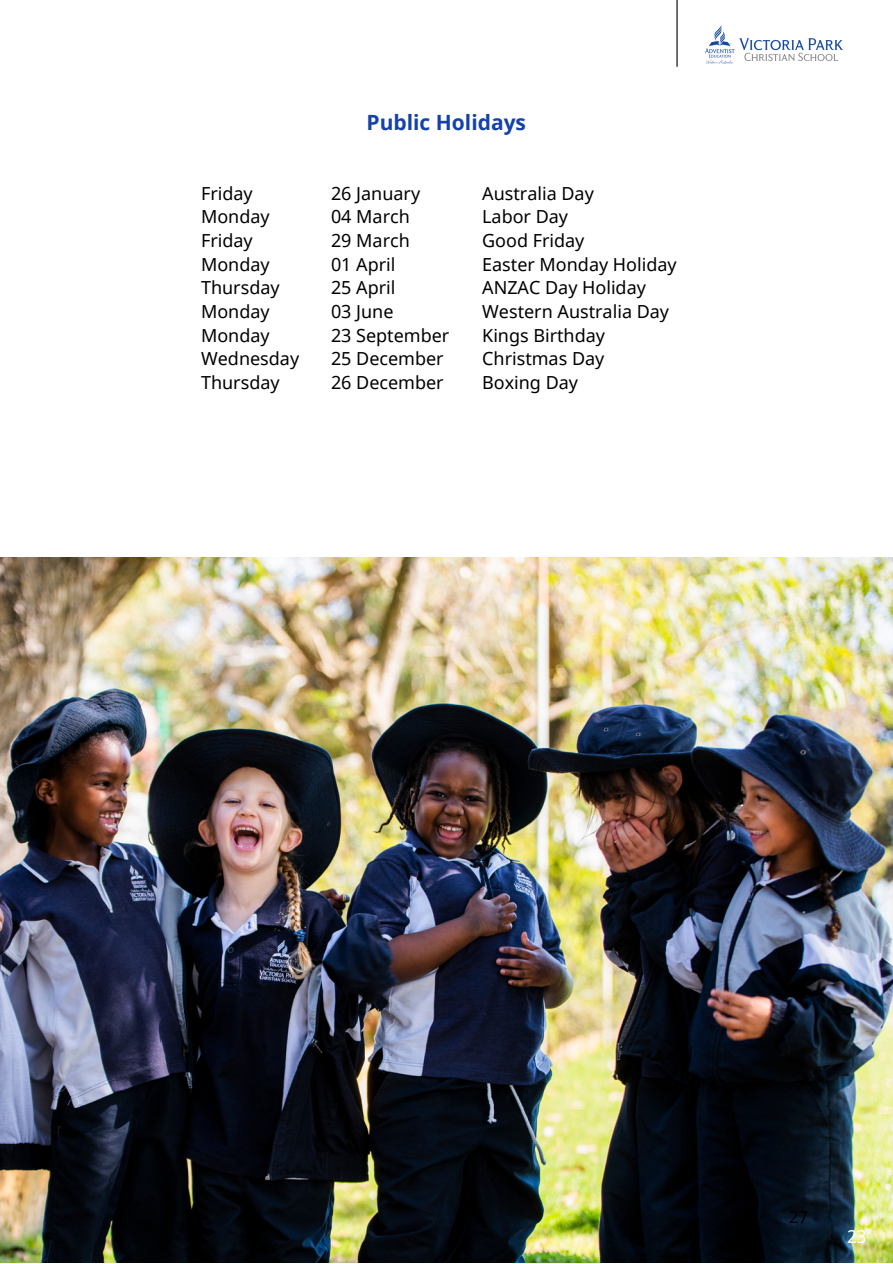
<style>
.page{position:relative;width:893px;height:1264px;background:#fff}
.page>*{position:absolute;margin:0;border:0;box-sizing:border-box;transform-origin:0 0}
.t1{font:700 21px "Noto Sans";color:#1441aa}
.t2{font:18px "Noto Sans";color:#000}
.t3{font:18px "Noto Sans";color:#fff}
.t4{font:16.5px "Noto Sans";color:#000}
</style>
<div class="page">
<hr style="left:676px;top:0;width:1px;height:67px;background:#000">
<img style="left:705px;top:26px;width:137px;height:37px">
<img style="left:0;top:557px;width:892px;height:705px">
<p class="t2" style="left:201px;top:181px;width:53px">Friday</p>
<p class="t2" style="left:201px;top:204px;width:70px">Monday</p>
<p class="t2" style="left:201px;top:228px;width:53px">Friday</p>
<p class="t2" style="left:201px;top:251px;width:70px">Monday</p>
<p class="t2" style="left:201px;top:275px;width:80px">Thursday</p>
<p class="t2" style="left:201px;top:299px;width:70px">Monday</p>
<p class="t2" style="left:201px;top:322px;width:70px">Monday</p>
<p class="t2" style="left:201px;top:346px;width:100px">Wednesday</p>
<p class="t2" style="left:201px;top:369px;width:80px">Thursday</p>
<p class="t1" style="left:366px;top:108px;width:161px">Public Holidays</p>
<p class="t2" style="left:331px;top:181px;width:91px">26 January</p>
<p class="t2" style="left:331px;top:204px;width:80px">04 March</p>
<p class="t2" style="left:331px;top:228px;width:80px">29 March</p>
<p class="t2" style="left:331px;top:251px;width:66px">01 April</p>
<p class="t2" style="left:331px;top:275px;width:66px">25 April</p>
<p class="t2" style="left:331px;top:299px;width:64px">03 June</p>
<p class="t2" style="left:331px;top:322px;width:120px">23 September</p>
<p class="t2" style="left:331px;top:346px;width:114px">25 December</p>
<p class="t2" style="left:331px;top:369px;width:114px">26 December</p>
<p class="t2" style="left:482px;top:181px;width:113px">Australia Day</p>
<p class="t2" style="left:482px;top:204px;width:87px">Labor Day</p>
<p class="t2" style="left:482px;top:228px;width:104px">Good Friday</p>
<p class="t2" style="left:482px;top:251px;width:196px">Easter Monday Holiday</p>
<p class="t2" style="left:482px;top:275px;width:165px">ANZAC Day Holiday</p>
<p class="t2" style="left:482px;top:299px;width:188px">Western Australia Day</p>
<p class="t2" style="left:482px;top:322px;width:124px">Kings Birthday</p>
<p class="t2" style="left:482px;top:346px;width:124px">Christmas Day</p>
<p class="t2" style="left:482px;top:369px;width:97px">Boxing Day</p>
<p class="t4" style="left:789px;top:1205px;width:20px">27</p>
<p class="t3" style="left:847px;top:1223px;width:21px">23</p>
</div>
